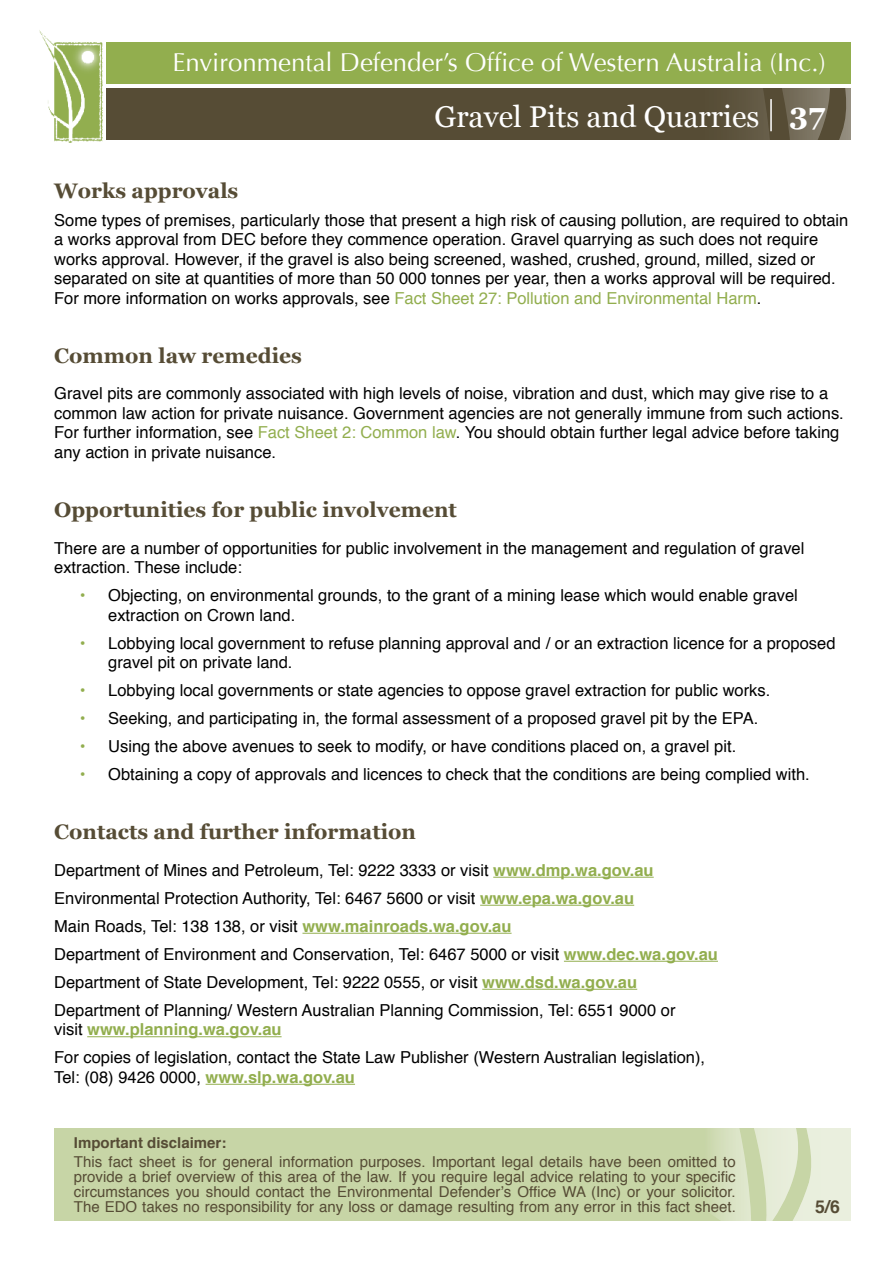
<style>
.page{position:relative;width:893px;height:1263px;background:#fff}
.page>*{position:absolute;margin:0;border:0;box-sizing:border-box;transform-origin:0 0}
.t1{font:30px "Georgia";color:#fff}
.t2{font:25.8px "Optima";color:#fff}
.t3{font:700 21px "Georgia";color:#564c35}
.t4{font:700 17.7px "Helvetica";color:#564c35}
.t5{font:16.5px/19.5px "Helvetica";color:#000}
.t6{font:15px/15px "Helvetica";color:#564c35;text-align:justify}
.t7{font:700 15px "Helvetica";color:#564c35}
.s1{font-weight:700}
.s2{color:#92ae4e}
.s3{font-weight:700;color:#92ae4e}
</style>
<div class="page">
<img style="left:39px;top:30px;width:70px;height:113px">
<div style="left:106px;top:88px;width:744px;height:51px;background:#564c35"></div>
<div style="left:54px;top:1128px;width:796px;height:93px;background:#c7d5a6"></div>
<svg style="left:712px;top:1128px;width:138px;height:93px"></svg>
<svg style="left:683px;top:42px;width:168px;height:98px"></svg>
<hr style="left:770px;top:99px;width:2px;height:32px;background:#fff">
<div style="left:106px;top:43px;width:744px;height:41px;background:#92ae4e"></div>
<hr style="left:493px;top:877px;width:161px;height:1px;background:#92ae4e">
<hr style="left:480px;top:905px;width:154px;height:1px;background:#92ae4e">
<hr style="left:302px;top:933px;width:210px;height:1px;background:#92ae4e">
<hr style="left:564px;top:961px;width:154px;height:1px;background:#92ae4e">
<hr style="left:482px;top:989px;width:155px;height:1px;background:#92ae4e">
<hr style="left:87px;top:1036px;width:195px;height:1px;background:#92ae4e">
<hr style="left:206px;top:1084px;width:149px;height:1px;background:#92ae4e">
<h2 class="t2" style="left:172px;top:48px;width:655px">Environmental Defender’s Office of Western Australia (Inc.)</h2>
<h1 class="t1" style="left:435px;top:98px;width:392px">Gravel Pits and Quarries <span class="s1">37</span></h1>
<p class="t3" style="left:54px;top:177px;width:186px">Works approvals</p>
<p class="t5" style="left:54px;top:211px;width:796px">Some types of premises, particularly those that present a high risk of causing pollution, are required to obtain a works approval from DEC before they commence operation. Gravel quarrying as such does not require works approval. However, if the gravel is also being screened, washed, crushed, ground, milled, sized or separated on site at quantities of more than 50 000 tonnes per year, then a works approval will be required.<br>For more information on works approvals, see <span class="s2">Fact Sheet 27: Pollution and Environmental Harm</span>.</p>
<p class="t3" style="left:54px;top:342px;width:249px">Common law remedies</p>
<p class="t5" style="left:54px;top:384px;width:791px">Gravel pits are commonly associated with high levels of noise, vibration and dust, which may give rise to a common law action for private nuisance. Government agencies are not generally immune from such actions.<br>For further information, see <span class="s2">Fact Sheet 2: Common law</span>. You should obtain further legal advice before taking any action in private nuisance.</p>
<p class="t3" style="left:54px;top:496px;width:404px">Opportunities for public involvement</p>
<p class="t5" style="left:54px;top:539px;width:752px">There are a number of opportunities for public involvement in the management and regulation of gravel extraction. These include:</p>
<p class="t5" style="left:108px;top:586px;width:691px;text-indent:-28px"><span class="s2">•</span> Objecting, on environmental grounds, to the grant of a mining lease which would enable gravel extraction on Crown land.</p>
<p class="t5" style="left:108px;top:634px;width:729px;text-indent:-28px"><span class="s2">•</span> Lobbying local government to refuse planning approval and / or an extraction licence for a proposed gravel pit on private land.</p>
<p class="t5" style="left:80px;top:681px;width:692px"><span class="s2">•</span> Lobbying local governments or state agencies to oppose gravel extraction for public works.</p>
<p class="t5" style="left:80px;top:709px;width:680px"><span class="s2">•</span> Seeking, and participating in, the formal assessment of a proposed gravel pit by the EPA.</p>
<p class="t5" style="left:80px;top:737px;width:658px"><span class="s2">•</span> Using the above avenues to seek to modify, or have conditions placed on, a gravel pit.</p>
<p class="t5" style="left:80px;top:765px;width:732px"><span class="s2">•</span> Obtaining a copy of approvals and licences to check that the conditions are being complied with.</p>
<p class="t3" style="left:54px;top:819px;width:363px">Contacts and further information</p>
<p class="t5" style="left:54px;top:857px;width:665px;line-height:28px">Department of Mines and Petroleum, Tel: 9222 3333 or visit <span class="s3">www.dmp.wa.gov.au </span>Environmental Protection Authority, Tel: 6467 5600 or visit <span class="s3">www.epa.wa.gov.au<br></span>Main Roads, Tel: 138 138, or visit <span class="s3">www.mainroads.wa.gov.au<br></span>Department of Environment and Conservation, Tel: 6467 5000 or visit <span class="s3">www.dec.wa.gov.au </span>Department of State Development, Tel: 9222 0555, or visit <span class="s3">www.dsd.wa.gov.au </span>Department of Planning/ Western Australian Planning Commission, Tel: 6551 9000 or</p>
<p class="t5" style="left:54px;top:1016px;width:652px;line-height:28px">visit <span class="s3">www.planning.wa.gov.au<br></span>For copies of legislation, contact the State Law Publisher (Western Australian legislation),</p>
<p class="t5" style="left:54px;top:1068px;width:302px">Tel: (08) 9426 0000, <span class="s3">www.slp.wa.gov.au</span></p>
<p class="t7" style="left:74px;top:1130px;width:154px">Important disclaimer:</p>
<p class="t6" style="left:74px;top:1154px;width:663px">This fact sheet is for general information purposes. Important legal details have been omitted to provide a brief overview of this area of the law. If you require legal advice relating to your specific circumstances you should contact the Environmental Defender’s Office WA (Inc) or your solicitor.<br>The EDO takes no responsibility for any loss or damage resulting from any error in this fact sheet.</p>
<p class="t4" style="left:815px;top:1192px;width:26px">5/6</p>
</div>
